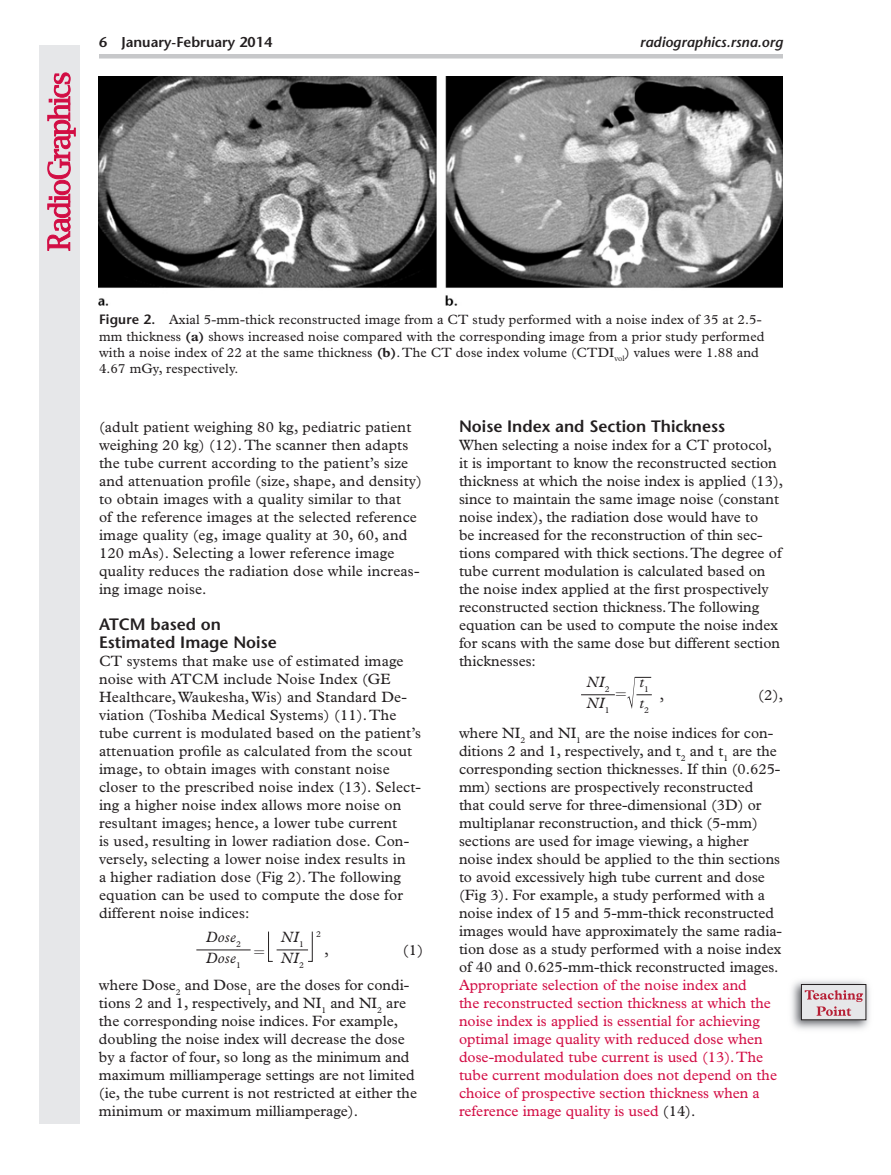
<style>
.page{position:relative;width:891px;height:1175px;background:#fff}
.page>*{position:absolute;margin:0;border:0;box-sizing:border-box;transform-origin:0 0}
.t1{font:600 16.5px/18px "Stone Sans";color:#231f20}
.Flush_Left{font:15px/18px "Plantin";color:#231f20}
.t2{font:italic 15px "Plantin";letter-spacing:.02em;color:#231f20}
.t3{font:italic 600 14.25px "Stone Sans";color:#231f20}
.t4{font:600 14.25px "Stone Sans";color:#231f20}
.Figure_Legend{font:13.5px/16.2px "Plantin";letter-spacing:.01em;color:#231f20}
.t5{font:8.7px "Plantin";color:#231f20}
.s1{font-family:"Stone Sans";font-weight:600}
.s2{font-weight:700}
.s3{color:#d20d44}
</style>
<div class="page">
<div style="left:39px;top:45px;width:40px;height:1078px;background:#e6e7e9"></div>
<svg style="left:47px;top:72px;width:29px;height:179px"></svg>
<hr style="left:99px;top:54px;width:684px;height:4px;background:#c7c8ca">
<hr style="left:581px;top:694px;width:34px;height:1px;background:#231f20">
<hr style="left:196px;top:949px;width:55px;height:1px;background:#231f20">
<hr style="left:277px;top:949px;width:31px;height:1px;background:#231f20">
<svg style="left:307px;top:931px;width:6px;height:31px"></svg>
<img style="left:99px;top:76px;width:684px;height:229px">
<img style="left:791px;top:980px;width:79px;height:50px">
<div style="left:801px;top:984px;width:65px;height:35px;background:#e6e7e9"></div>
<div style="left:801px;top:984px;width:65px;height:36px;border:1px solid #231f20"></div>
<svg style="left:805px;top:990px;width:58px;height:25px"></svg>
<svg style="left:627px;top:677px;width:25px;height:32px"></svg>
<svg style="left:268px;top:931px;width:5px;height:31px"></svg>
<p class="t4" style="left:99px;top:34px;width:175px">6 January-February 2014</p>
<p class="t3" style="left:640px;top:34px;width:145px">radiographics.rsna.org</p>
<p class="Figure_Legend" style="left:99px;top:312px;width:667px"><span class="s1">Figure 2.</span> Axial 5-mm-thick reconstructed image from a CT study performed with a noise index of 35 at 2.5- mm thickness <span class="s2">(a)</span> shows increased noise compared with the corresponding image from a prior study performed with a noise index of 22 at the same thickness <span class="s2">(b)</span>. The CT dose index volume (CTDI<sub>vol</sub>) values were 1.88 and 4.67 mGy, respectively.</p>
<p class="Flush_Left" style="left:99px;top:418px;width:324px">(adult patient weighing 80 kg, pediatric patient weighing 20 kg) (12). The scanner then adapts the tube current according to the patient’s size and attenuation profile (size, shape, and density) to obtain images with a quality similar to that<br>of the reference images at the selected reference image quality (eg, image quality at 30, 60, and 120 mAs). Selecting a lower reference image quality reduces the radiation dose while increas&shy;ing image noise.</p>
<h2 class="t1" style="left:99px;top:615px;width:179px">ATCM based on<br>Estimated Image Noise</h2>
<p class="Flush_Left" style="left:99px;top:652px;width:324px">CT systems that make use of estimated image noise with ATCM include Noise Index (GE Healthcare, Waukesha, Wis) and Standard De&shy;viation (Toshiba Medical Systems) (11). The tube current is modulated based on the patient’s attenuation profile as calculated from the scout image, to obtain images with constant noise closer to the prescribed noise index (13). Select&shy;ing a higher noise index allows more noise on resultant images; hence, a lower tube current<br>is used, resulting in lower radiation dose. Con&shy;versely, selecting a lower noise index results in<br>a higher radiation dose (Fig 2). The following equation can be used to compute the dose for different noise indices:</p>
<p class="t2" style="left:206px;top:928px;width:37px">Dose<sub>2</sub></p>
<p class="t2" style="left:281px;top:928px;width:25px">NI<sub>1</sub></p>
<p class="t5" style="left:316px;top:929px;width:6px">2</p>
<p class="Flush_Left" style="left:324px;top:941px;width:6px">,</p>
<p class="Flush_Left" style="left:403px;top:941px;width:22px">(1)</p>
<p class="t2" style="left:206px;top:948px;width:37px">Dose<sub>1</sub></p>
<p class="t2" style="left:281px;top:948px;width:25px">NI<sub>2</sub></p>
<p class="Flush_Left" style="left:99px;top:976px;width:320px">where Dose<sub>2</sub> and Dose<sub>1</sub> are the doses for condi&shy;tions 2 and 1, respectively, and NI<sub>1</sub> and NI<sub>2</sub> are the corresponding noise indices. For example, doubling the noise index will decrease the dose by a factor of four, so long as the minimum and maximum milliamperage settings are not limited (ie, the tube current is not restricted at either the minimum or maximum milliamperage).</p>
<h2 class="t1" style="left:459px;top:417px;width:268px">Noise Index and Section Thickness</h2>
<p class="Flush_Left" style="left:459px;top:436px;width:326px">When selecting a noise index for a CT protocol, it is important to know the reconstructed section thickness at which the noise index is applied (13), since to maintain the same image noise (constant noise index), the radiation dose would have to<br>be increased for the reconstruction of thin sec&shy;tions compared with thick sections. The degree of tube current modulation is calculated based on the noise index applied at the first prospectively reconstructed section thickness. The following equation can be used to compute the noise index for scans with the same dose but different section thicknesses:</p>
<p class="t2" style="left:586px;top:673px;width:25px">NI<sub>2</sub></p>
<p class="t2" style="left:639px;top:673px;width:11px">t<sub>1</sub></p>
<p class="Flush_Left" style="left:660px;top:685px;width:6px">,</p>
<p class="Flush_Left" style="left:758px;top:685px;width:27px">(2),</p>
<p class="t2" style="left:586px;top:693px;width:25px">NI<sub>1</sub></p>
<p class="t2" style="left:639px;top:693px;width:11px">t<sub>2</sub></p>
<p class="Flush_Left" style="left:459px;top:724px;width:325px">where NI<sub>2</sub> and NI<sub>1</sub> are the noise indices for con&shy;ditions 2 and 1, respectively, and t<sub>2</sub> and t<sub>1</sub> are the corresponding section thicknesses. If thin (0.625- mm) sections are prospectively reconstructed that could serve for three-dimensional (3D) or multiplanar reconstruction, and thick (5-mm) sections are used for image viewing, a higher noise index should be applied to the thin sections to avoid excessively high tube current and dose (Fig 3). For example, a study performed with a noise index of 15 and 5-mm-thick reconstructed images would have approximately the same radia&shy;tion dose as a study performed with a noise index of 40 and 0.625-mm-thick reconstructed images.<br><span class="s3">Appropriate selection of the noise index and<br>the reconstructed section thickness at which the noise index is applied is essential for achieving optimal image quality with reduced dose when dose-modulated tube current is used (13). The tube current modulation does not depend on the choice of prospective section thickness when a reference image quality is used</span> (14).</p>
</div>
